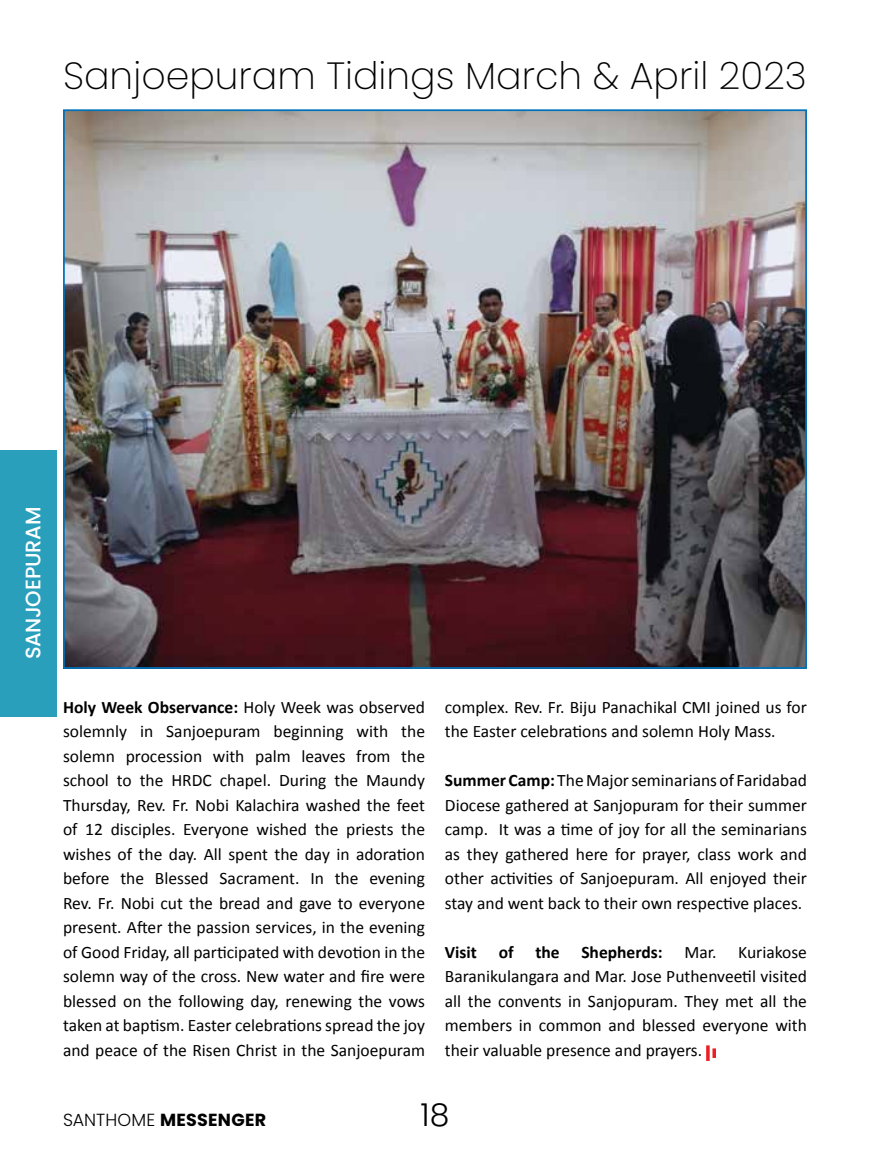
<style>
.page{position:relative;width:870px;height:1166px;background:#fff}
.page>*{position:absolute;margin:0;border:0;box-sizing:border-box;transform-origin:0 0}
.t1{font:200 37.8px "Poppins";color:#000}
.t2{font:300 31.5px "Poppins";color:#000}
.t3{font:500 21px "Poppins";letter-spacing:-.015em;color:#fff}
.t4{font:17.5px/24.5px "Calibri";color:#000;text-align:justify}
.t5{font:700 17.5px "Poppins";letter-spacing:.015em;color:#000}
.s1{font-weight:700}
.s2{font-weight:300}
</style>
<div class="page">
<hr style="left:706px;top:1045px;width:3px;height:16px;background:#ed1d24">
<svg style="left:712px;top:1048px;width:3px;height:9px"></svg>
<img style="left:66px;top:112px;width:737px;height:554px">
<div style="left:0;top:450px;width:57px;height:266px;background:#2a9fbc"></div>
<h1 class="t1" style="left:63px;top:54px;width:745px">Sanjoepuram Tidings March &amp; April 2023</h1>
<p class="t3" style="left:21px;top:659px;width:154px;rotate:-90deg">SANJOEPURAM</p>
<p class="t4" style="left:63px;top:694px;width:363px"><span class="s1">Holy Week Observance:</span> Holy Week was observed solemnly in Sanjoepuram beginning with the solemn procession with palm leaves from the school to the HRDC chapel. During the Maundy Thursday, Rev. Fr. Nobi Kalachira washed the feet of 12 disciples. Everyone wished the priests the wishes of the day. All spent the day in adoration before the Blessed Sacrament. In the evening Rev. Fr. Nobi cut the bread and gave to everyone present. After the passion services, in the evening of Good Friday, all participated with devotion in the solemn way of the cross. New water and fire were blessed on the following day, renewing the vows taken at baptism. Easter celebrations spread the joy and peace of the Risen Christ in the Sanjoepuram</p>
<p class="t4" style="left:445px;top:694px;width:363px">complex. Rev. Fr. Biju Panachikal CMI joined us for the Easter celebrations and solemn Holy Mass.</p>
<p class="t4" style="left:445px;top:768px;width:363px"><span class="s1">Summer Camp:</span> The Major seminarians of Faridabad Diocese gathered at Sanjopuram for their summer camp. It was a time of joy for all the seminarians as they gathered here for prayer, class work and other activities of Sanjoepuram. All enjoyed their stay and went back to their own respective places.</p>
<p class="t4" style="left:445px;top:939px;width:363px"><span class="s1">Visit of the Shepherds:</span> Mar. Kuriakose Baranikulangara and Mar. Jose Puthenveetil visited all the convents in Sanjopuram. They met all the members in common and blessed everyone with their valuable presence and prayers.</p>
<p class="t5" style="left:63px;top:1109px;width:205px"><span class="s2">SANTHOME</span> MESSENGER</p>
<h2 class="t2" style="left:420px;top:1096px;width:30px">18</h2>
</div>
